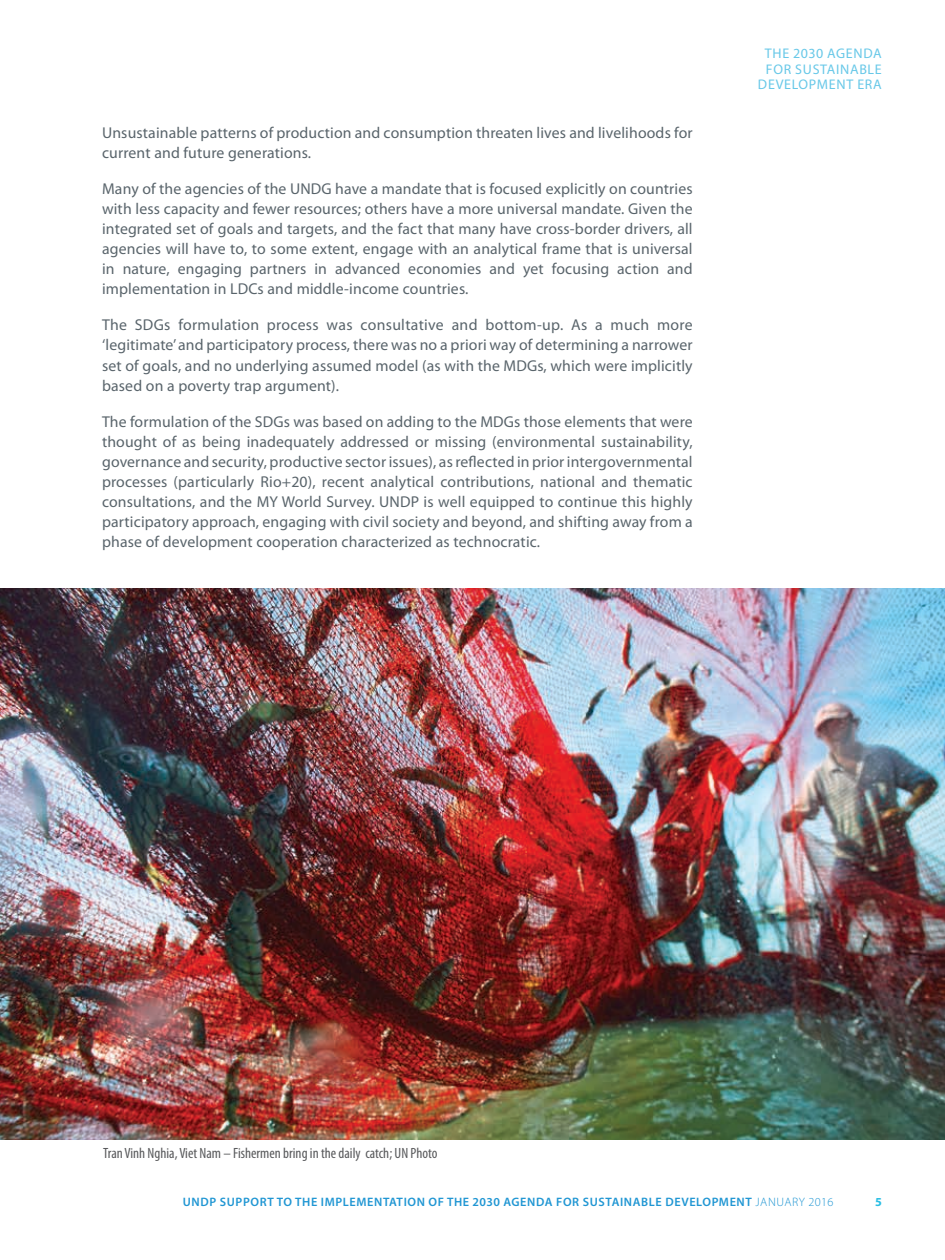
<style>
.page{position:relative;width:945px;height:1260px;background:#fff}
.page>*{position:absolute;margin:0;border:0;box-sizing:border-box;transform-origin:0 0}
.t1{font:15.75px/20.1px "Myriad Pro";letter-spacing:.01em;color:#59646b;text-align:justify}
.t2{font:condensed 14.88px "Myriad Pro";color:#58595b}
.t3{font:14px/15.8px "Myriad Pro";letter-spacing:.05em;color:#68c8e8;text-align:center}
.t4{font:600 12.25px "Myriad Pro";letter-spacing:.05em;color:#2096d3}
.t5{font:700 12.25px "Myriad Pro";color:#29bee4}
.s1{font-weight:300}
</style>
<div class="page">
<img style="left:0;top:588px;width:945px;height:552px">
<p class="t1" style="left:102px;top:122px;width:592px">Unsustainable patterns of production and consumption threaten lives and livelihoods for current and future generations.</p>
<p class="t1" style="left:102px;top:178px;width:592px">Many of the agencies of the UNDG have a mandate that is focused explicitly on countries with less capacity and fewer resources; others have a more universal mandate. Given the integrated set of goals and targets, and the fact that many have cross-border drivers, all agencies will have to, to some extent, engage with an analytical frame that is universal in nature, engaging partners in advanced economies and yet focusing action and implementation in LDCs and middle-income countries.</p>
<p class="t1" style="left:102px;top:315px;width:592px">The SDGs formulation process was consultative and bottom-up. As a much more ‘legitimate’ and participatory process, there was no a priori way of determining a narrower set of goals, and no underlying assumed model (as with the MDGs, which were implicitly based on a poverty trap argument).</p>
<p class="t1" style="left:102px;top:411px;width:592px">The formulation of the SDGs was based on adding to the MDGs those elements that were thought of as being inadequately addressed or missing (environmental sustainability, governance and security, productive sector issues), as reflected in prior intergovernmental processes (particularly Rio+20), recent analytical contributions, national and thematic consultations, and the MY World Survey. UNDP is well equipped to continue this highly participatory approach, engaging with civil society and beyond, and shifting away from a phase of development cooperation characterized as technocratic.</p>
<p class="t3" style="left:758px;top:45px;width:125px">THE 2030 AGENDA<br>FOR SUSTAINABLE<br>DEVELOPMENT ERA</p>
<p class="t2" style="left:103px;top:1144px;width:336px">Tran Vinh Nghia, Viet Nam – Fishermen bring in the daily catch; UN Photo</p>
<p class="t4" style="left:183px;top:1194px;width:652px">UNDP SUPPORT TO THE IMPLEMENTATION OF THE 2030 AGENDA FOR SUSTAINABLE DEVELOPMENT <span class="s1">JANUARY 2016</span></p>
<p class="t5" style="left:875px;top:1194px;width:8px">5</p>
</div>
